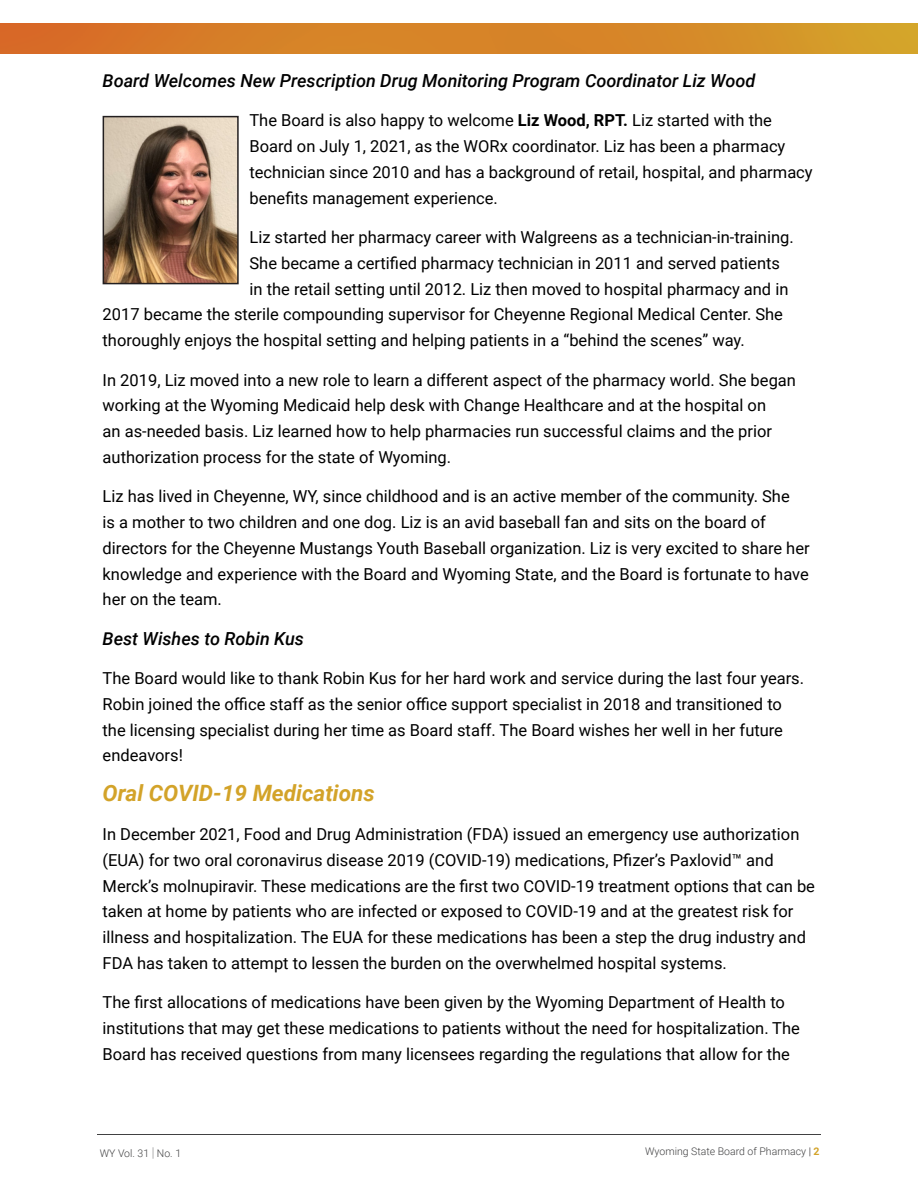
<style>
.page{position:relative;width:918px;height:1188px;background:#fff}
.page>*{position:absolute;margin:0;border:0;box-sizing:border-box;transform-origin:0 0}
.Header_1{font:italic 700 22.5px "Roboto";color:#d3a329}
.Header_2{font:italic 500 18px "Roboto";color:#000}
.Paragraph{font:16.5px/25.8px "Roboto";color:#000}
.t1{font:300 10.5px "Roboto";color:#414142}
.s1{font-weight:700}
.s2{font-weight:100;font-size:13.5px}
.s3{color:#231f20}
.s4{font-weight:700;color:#d3a329}
</style>
<div class="page">
<hr style="left:97px;top:1135px;width:724px;height:1px;background:#414142">
<img style="left:0;top:24px;width:918px;height:30px">
<img style="left:106px;top:119px;width:130px;height:162px">
<div style="left:103px;top:116px;width:136px;height:168px;border:2px solid #231f20"></div>
<p class="Header_2" style="left:103px;top:68px;width:654px">Board Welcomes New Prescription Drug Monitoring Program Coordinator Liz Wood</p>
<p class="Paragraph" style="left:249px;top:107px;width:565px">The Board is also happy to welcome <span class="s1">Liz Wood, RPT.</span> Liz started with the Board on July 1, 2021, as the WORx coordinator. Liz has been a pharmacy technician since 2010 and has a background of retail, hospital, and pharmacy benefits management experience.</p>
<p class="Paragraph" style="left:249px;top:224px;width:546px">Liz started her pharmacy career with Walgreens as a technician-in-training.</p>
<p class="Paragraph" style="left:249px;top:249px;width:532px">She became a certified pharmacy technician in 2011 and served patients</p>
<p class="Paragraph" style="left:249px;top:275px;width:541px">in the retail setting until 2012. Liz then moved to hospital pharmacy and in</p>
<p class="Paragraph" style="left:103px;top:301px;width:682px">2017 became the sterile compounding supervisor for Cheyenne Regional Medical Center. She</p>
<p class="Paragraph" style="left:103px;top:327px;width:644px">thoroughly enjoys the hospital setting and helping patients in a “behind the scenes” way.</p>
<p class="Paragraph" style="left:103px;top:366px;width:695px">In 2019, Liz moved into a new role to learn a different aspect of the pharmacy world. She began working at the Wyoming Medicaid help desk with Change Healthcare and at the hospital on<br>an as-needed basis. Liz learned how to help pharmacies run successful claims and the prior authorization process for the state of Wyoming.</p>
<p class="Paragraph" style="left:103px;top:483px;width:709px">Liz has lived in Cheyenne, WY, since childhood and is an active member of the community. She<br>is a mother to two children and one dog. Liz is an avid baseball fan and sits on the board of directors for the Cheyenne Mustangs Youth Baseball organization. Liz is very excited to share her knowledge and experience with the Board and Wyoming State, and the Board is fortunate to have her on the team.</p>
<p class="Header_2" style="left:103px;top:626px;width:203px">Best Wishes to Robin Kus</p>
<p class="Paragraph" style="left:103px;top:665px;width:703px">The Board would like to thank Robin Kus for her hard work and service during the last four years.<br>Robin joined the office staff as the senior office support specialist in 2018 and transitioned to the licensing specialist during her time as Board staff. The Board wishes her well in her future endeavors!</p>
<p class="Header_1" style="left:103px;top:777px;width:274px">Oral COVID-19 Medications</p>
<p class="Paragraph" style="left:103px;top:821px;width:714px">In December 2021, Food and Drug Administration (FDA) issued an emergency use authorization (EUA) for two oral coronavirus disease 2019 (COVID-19) medications, Pfizer’s Paxlovid™ and Merck’s molnupiravir. These medications are the first two COVID-19 treatment options that can be taken at home by patients who are infected or exposed to COVID-19 and at the greatest risk for illness and hospitalization. The EUA for these medications has been a step the drug industry and FDA has taken to attempt to lessen the burden on the overwhelmed hospital systems.</p>
<p class="Paragraph" style="left:103px;top:989px;width:699px">The first allocations of medications have been given by the Wyoming Department of Health to institutions that may get these medications to patients without the need for hospitalization. The<br>Board has received questions from many licensees regarding the regulations that allow for the</p>
<p class="t1" style="left:100px;top:1146px;width:83px">WY Vol. 31 <span class="s2">|</span> No. 1</p>
<p class="t1" style="left:645px;top:1144px;width:176px">Wyoming State Board of Pharmacy <span class="s3">|</span> <span class="s4">2</span></p>
</div>
